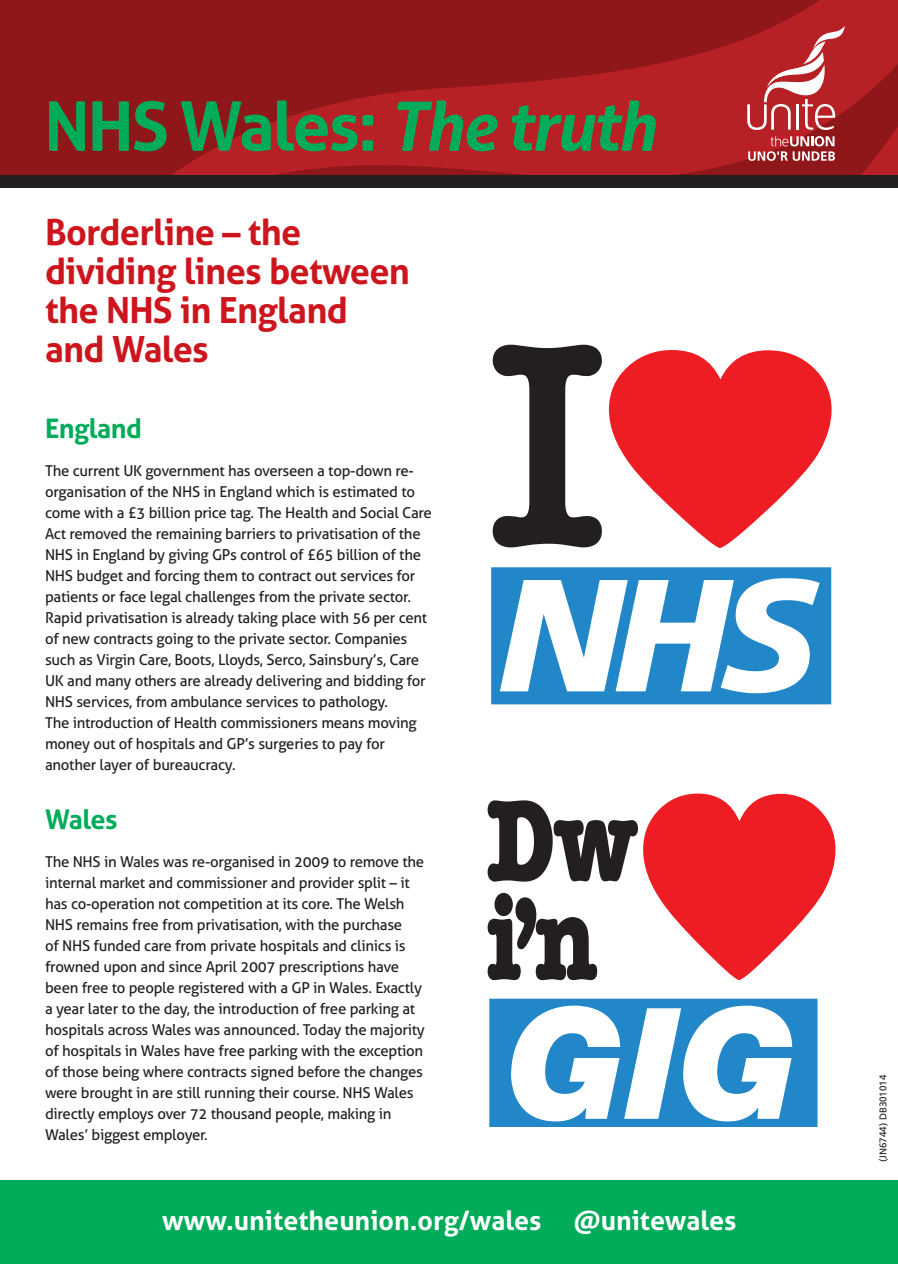
<style>
.page{position:relative;width:898px;height:1264px;background:#fff}
.page>*{position:absolute;margin:0;border:0;box-sizing:border-box;transform-origin:0 0}
.t1{font:700 67.95px "Aller";letter-spacing:-.03em;color:#00ac5a}
.t2{font:700 36px/39px "Aller";letter-spacing:-.02em;color:#cd151d}
.t3{font:700 27px "Aller";letter-spacing:-.02em;color:#00ac5a}
.t4{font:700 26.7px "Aller";color:#fff}
.t5{font:15px/21px "Aller";letter-spacing:-.02em;color:#231f20}
.t6{font:9.75px "Frutiger";color:#231f20}
.s1{font-style:italic}
</style>
<div class="page">
<div style="left:0;top:0;width:898px;height:188px;background:#8f171a"></div>
<svg style="left:450px;top:0;width:448px;height:88px"></svg>
<svg style="left:172px;top:88px;width:726px;height:87px;fill:#b72025"></svg>
<div style="left:0;top:175px;width:898px;height:13px;background:#231f20"></div>
<svg style="left:747px;top:26px;width:97px;height:104px;background:#c34a4e"></svg>
<svg style="left:748px;top:136px;width:87px;height:25px"></svg>
<div style="left:0;top:1180px;width:898px;height:84px;background:#00ac5a"></div>
<div style="left:489px;top:998px;width:328px;height:128px;background:#2287c8"></div>
<svg style="left:511px;top:1005px;width:281px;height:116px"></svg>
<svg style="left:487px;top:793px;width:348px;height:188px"></svg>
<svg style="left:492px;top:345px;width:339px;height:203px"></svg>
<div style="left:491px;top:567px;width:340px;height:137px;background:#2287c8"></div>
<svg style="left:500px;top:578px;width:319px;height:115px"></svg>
<h1 class="t1" style="left:44px;top:84px;width:613px">NHS Wales: <span class="s1">The truth</span></h1>
<h2 class="t2" style="left:45px;top:212px;width:366px">Borderline – the dividing lines between the NHS in England and Wales</h2>
<h3 class="t3" style="left:45px;top:412px;width:98px">England</h3>
<p class="t5" style="left:45px;top:460px;width:388px">The current UK government has overseen a top-down re&shy;organisation of the NHS in England which is estimated to come with a £3 billion price tag. The Health and Social Care Act removed the remaining barriers to privatisation of the NHS in England by giving GPs control of £65 billion of the NHS budget and forcing them to contract out services for patients or face legal challenges from the private sector.<br>Rapid privatisation is already taking place with 56 per cent of new contracts going to the private sector. Companies such as Virgin Care, Boots, Lloyds, Serco, Sainsbury’s, Care UK and many others are already delivering and bidding for NHS services, from ambulance services to pathology.<br>The introduction of Health commissioners means moving money out of hospitals and GP’s surgeries to pay for another layer of bureaucracy.</p>
<h3 class="t3" style="left:45px;top:803px;width:74px">Wales</h3>
<p class="t5" style="left:45px;top:851px;width:381px">The NHS in Wales was re-organised in 2009 to remove the internal market and commissioner and provider split – it has co-operation not competition at its core. The Welsh NHS remains free from privatisation, with the purchase<br>of NHS funded care from private hospitals and clinics is frowned upon and since April 2007 prescriptions have been free to people registered with a GP in Wales. Exactly a year later to the day, the introduction of free parking at hospitals across Wales was announced. Today the majority of hospitals in Wales have free parking with the exception of those being where contracts signed before the changes were brought in are still running their course. NHS Wales directly employs over 72 thousand people, making in Wales’ biggest employer.</p>
<h3 class="t4" style="left:162px;top:1204px;width:575px">www.unitetheunion.org/wales @unitewales</h3>
<p class="t6" style="left:879px;top:1162px;width:89px;rotate:-90deg">(JN6744) DB301014</p>
</div>
